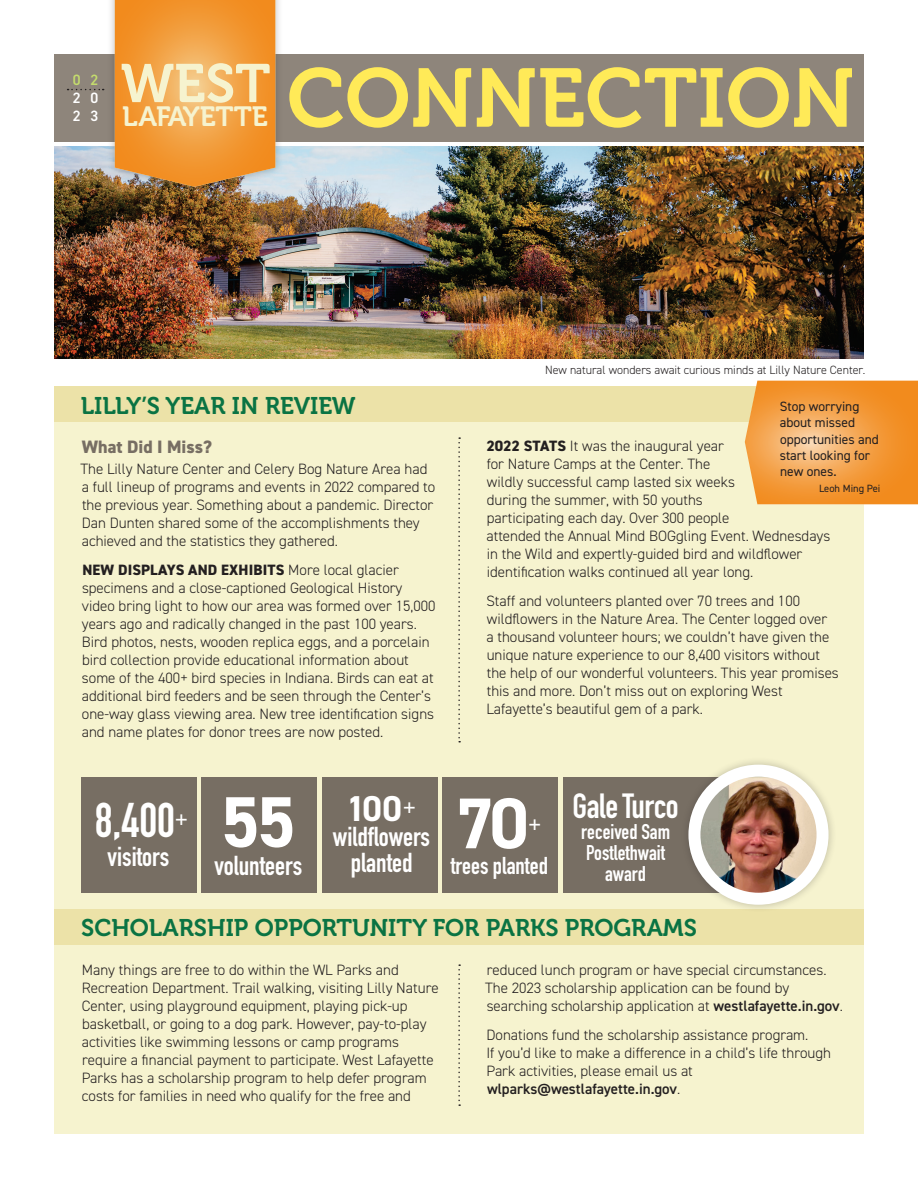
<style>
.page{position:relative;width:918px;height:1188px;background:#fff}
.page>*{position:absolute;margin:0;border:0;box-sizing:border-box;transform-origin:0 0}
.t1{font:82.5px "Museo 700";color:#ffea58}
.t2{font:700 72px "DIN2014";color:#fff}
.t3{font:54px "Museo 700";color:#f6f3cf}
.t4{font:700 48px "DIN Condensed";color:#fff}
.t5{font:700 36px "DIN2014";color:#fff}
.t6{font:700 34.5px "DIN Condensed";letter-spacing:-.01em;color:#fff}
.t7{font:27.75px "Museo 700";letter-spacing:-.005em;color:#f6f3cf}
.t8{font:700 27px/25.5px "DIN Condensed";color:#fff;text-align:center}
.t9{font:24px "Museo 700";color:#0a7343}
.t10{font:700 24px "DIN Condensed";color:#fff}
.t11{font:700 21px/21px "DIN Condensed";color:#fff;text-align:center}
.t12{font:800 18px "DIN2014";color:#776e63}
.t13{font:300 15px/18px "DIN2014";color:#231f20}
.t14{font:600 15px/18px "DIN2014";color:#fff}
.t15{font:600 15px "DIN2014";color:#c4db6d}
.t16{font:13.5px/16.2px "DIN2014";color:#231f20}
.t17{font:300 12px "DIN2014";color:#231f20}
.t18{font:10.5px "DIN2014";color:#231f20}
.s1{font-weight:800}
.s2{font-weight:600}
</style>
<div class="page">
<img style="left:54px;top:147px;width:810px;height:212px">
<div style="left:54px;top:422px;width:810px;height:712px;background:#f6f3cf"></div>
<div style="left:54px;top:54px;width:810px;height:87px;background:#8e857b"></div>
<svg style="left:68px;top:89px;width:36px;height:1px"></svg>
<div style="left:106px;top:0;width:177px;height:195px;background:#231f20;opacity:.3"></div>
<svg style="left:115px;top:0;width:160px;height:187px;background:#ee9b3e"></svg>
<div style="left:54px;top:387px;width:810px;height:35px;background:#ece2a8"></div>
<svg style="left:458px;top:437px;width:2px;height:305px"></svg>
<div style="left:54px;top:909px;width:810px;height:36px;background:#ece2a8"></div>
<div style="left:81px;top:777px;width:115px;height:115px;background:#776e63"></div>
<div style="left:563px;top:777px;width:171px;height:115px;background:#776e63"></div>
<div style="left:443px;top:777px;width:115px;height:115px;background:#776e63"></div>
<div style="left:322px;top:777px;width:115px;height:115px;background:#776e63"></div>
<div style="left:202px;top:777px;width:115px;height:115px;background:#776e63"></div>
<svg style="left:745px;top:381px;width:173px;height:123px;background:#f39f45"></svg>
<svg style="left:458px;top:964px;width:2px;height:142px"></svg>
<div style="left:680px;top:756px;width:157px;height:157px;background:#231f20;opacity:.25"></div>
<img style="left:698px;top:777px;width:125px;height:122px">
<div style="left:688px;top:765px;width:141px;height:140px;border:12px solid #fff;border-radius:50%"></div>
<p class="t15" style="left:73px;top:70px;width:27px">0 2</p>
<p class="t14" style="left:73px;top:88px;width:27px">2 0<br>2 3</p>
<h3 class="t3" style="left:121px;top:53px;width:151px">WEST</h3>
<h3 class="t7" style="left:122px;top:101px;width:147px">LAFAYETTE</h3>
<h1 class="t1" style="left:287px;top:52px;width:569px">CONNECTION</h1>
<p class="t17" style="left:545px;top:362px;width:322px">New natural wonders await curious minds at Lilly Nature Center.</p>
<h3 class="t9" style="left:81px;top:392px;width:276px">LILLY’S YEAR IN REVIEW</h3>
<p class="t12" style="left:82px;top:435px;width:131px">What Did I Miss?</p>
<p class="t13" style="left:80px;top:460px;width:356px">The Lilly Nature Center and Celery Bog Nature Area had a full lineup of programs and events in 2022 compared to the previous year. Something about a pandemic. Director Dan Dunten shared some of the accomplishments they achieved and the statistics they gathered.</p>
<p class="t13" style="left:82px;top:561px;width:355px"><span class="s1">NEW DISPLAYS AND EXHIBITS</span> More local glacier specimens and a close-captioned Geological History video bring light to how our area was formed over 15,000 years ago and radically changed in the past 100 years.<br>Bird photos, nests, wooden replica eggs, and a porcelain bird collection provide educational information about some of the 400+ bird species in Indiana. Birds can eat at additional bird feeders and be seen through the Center’s one-way glass viewing area. New tree identification signs and name plates for donor trees are now posted.</p>
<p class="t16" style="left:780px;top:398px;width:101px">Stop worrying about missed opportunities and start looking for new ones.</p>
<p class="t18" style="left:819px;top:482px;width:63px">Leoh Ming Pei</p>
<p class="t13" style="left:486px;top:437px;width:346px"><span class="s1">2022 STATS</span> It was the inaugural year<br>for Nature Camps at the Center. The<br>wildly successful camp lasted six weeks<br>during the summer, with 50 youths<br>participating each day. Over 300 people<br>attended the Annual Mind BOGgling Event. Wednesdays in the Wild and expertly-guided bird and wildflower identification walks continued all year long.</p>
<p class="t13" style="left:486px;top:592px;width:354px">Staff and volunteers planted over 70 trees and 100 wildflowers in the Nature Area. The Center logged over<br>a thousand volunteer hours; we couldn’t have given the unique nature experience to our 8,400 visitors without the help of our wonderful volunteers. This year promises this and more. Don’t miss out on exploring West Lafayette’s beautiful gem of a park.</p>
<h3 class="t4" style="left:95px;top:788px;width:82px">8,400</h3>
<h3 class="t11" style="left:175px;top:807px;width:14px">+</h3>
<h3 class="t8" style="left:108px;top:843px;width:63px">visitors</h3>
<h2 class="t2" style="left:221px;top:774px;width:76px">55</h2>
<h3 class="t8" style="left:214px;top:853px;width:89px">volunteers</h3>
<h3 class="t5" style="left:346px;top:784px;width:71px">100<sup>+</sup></h3>
<h3 class="t8" style="left:333px;top:824px;width:99px">wildflowers planted</h3>
<h2 class="t2" style="left:455px;top:776px;width:75px">70</h2>
<h3 class="t11" style="left:529px;top:812px;width:14px">+</h3>
<h3 class="t10" style="left:451px;top:849px;width:99px">trees planted</h3>
<h3 class="t6" style="left:573px;top:783px;width:108px">Gale Turco</h3>
<h3 class="t11" style="left:581px;top:821px;width:90px">received Sam<br>Postlethwait award</h3>
<h3 class="t9" style="left:81px;top:914px;width:617px">SCHOLARSHIP OPPORTUNITY FOR PARKS PROGRAMS</h3>
<p class="t13" style="left:82px;top:961px;width:358px">Many things are free to do within the WL Parks and Recreation Department. Trail walking, visiting Lilly Nature Center, using playground equipment, playing pick-up basketball, or going to a dog park. However, pay-to-play activities like swimming lessons or camp programs require a financial payment to participate. West Lafayette Parks has a scholarship program to help defer program costs for families in need who qualify for the free and</p>
<p class="t13" style="left:485px;top:961px;width:359px">reduced lunch program or have special circumstances.<br>The 2023 scholarship application can be found by searching scholarship application at <span class="s2">westlafayette.in.gov</span>.</p>
<p class="t13" style="left:486px;top:1026px;width:346px">Donations fund the scholarship assistance program.<br>If you’d like to make a difference in a child’s life through Park activities, please email us at <span class="s2">wlparks@westlafayette.in.gov</span>.</p>
</div>
